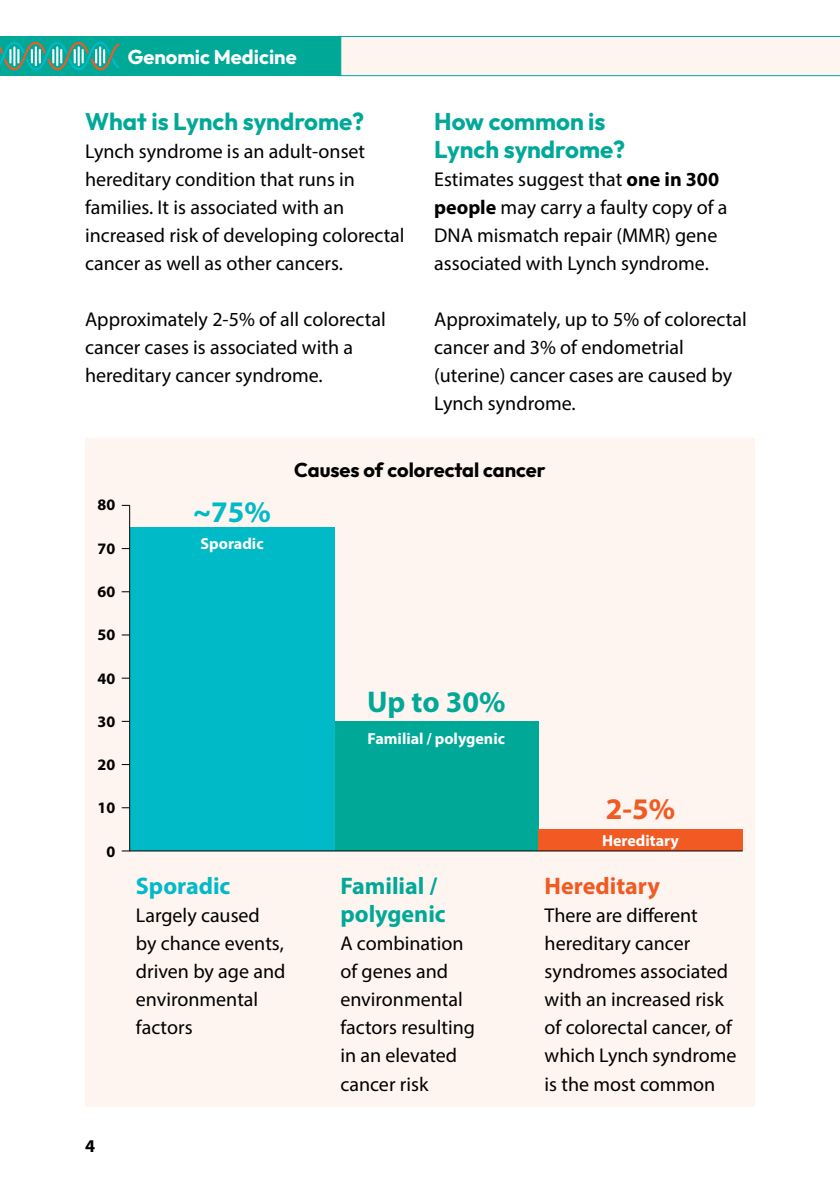
<style>
.page{position:relative;width:840px;height:1191px;background:#fff}
.page>*{position:absolute;margin:0;border:0;box-sizing:border-box;transform-origin:0 0}
.t1{font:700 30px "Myriad Pro";color:#00a898}
.t2{font:700 30px "Myriad Pro";color:#00bac8}
.t3{font:700 30px "Myriad Pro";color:#f15a22}
.t4{font:100 24px/28px "Outfit";color:#00a898}
.t5{font:700 24px/28px "Myriad Pro";color:#00a898}
.t6{font:700 24px "Myriad Pro";color:#f15a22}
.t7{font:700 24px "Myriad Pro";color:#00bac8}
.t8{font:20px/28px "Myriad Pro";color:#000}
.t9{font:100 20px "Outfit";color:#000}
.t10{font:100 20px "Outfit";color:#fff}
.t11{font:700 18px "Myriad Pro";color:#000}
.t12{font:700 16px "Myriad Pro";color:#fff}
.t13{font:700 16px "Myriad Pro";color:#000}
.s1{font-weight:700}
.s2{font-style:italic}
</style>
<div class="page">
<div style="left:0;top:36px;width:340px;height:40px;background:#00a898"></div>
<div style="left:340px;top:36px;width:499px;height:40px;background:#fef4f0"></div>
<svg style="left:0;top:41px;width:120px;height:30px"></svg>
<div style="left:85px;top:438px;width:669px;height:668px;background:#fef4f0"></div>
<div style="left:334px;top:721px;width:204px;height:130px;background:#00a898"></div>
<div style="left:130px;top:527px;width:204px;height:324px;background:#00bac8"></div>
<div style="left:538px;top:829px;width:204px;height:22px;background:#f15a22"></div>
<hr style="left:122px;top:850px;width:620px;height:1px;background:#000">
<hr style="left:129px;top:505px;width:1px;height:346px;background:#000">
<p class="t10" style="left:128px;top:45px;width:170px">Genomic Medicine</p>
<p class="t4" style="left:85px;top:108px;width:280px">What is Lynch syndrome?</p>
<p class="t8" style="left:85px;top:137px;width:321px">Lynch syndrome is an adult-onset hereditary condition that runs in families. It is associated with an increased risk of developing colorectal cancer as well as other cancers.</p>
<p class="t8" style="left:85px;top:305px;width:302px">Approximately 2-5% of all colorectal cancer cases is associated with a hereditary cancer syndrome.</p>
<p class="t4" style="left:434px;top:108px;width:192px">How common is<br>Lynch syndrome?</p>
<p class="t8" style="left:434px;top:165px;width:295px">Estimates suggest that <span class="s1">one in 300 people</span> may carry a faulty copy of a<br>DNA mismatch repair (MMR) gene associated with Lynch syndrome.</p>
<p class="t8" style="left:434px;top:305px;width:314px">Approximately, up to 5% of colorectal cancer and 3% of endometrial (uterine) cancer cases are caused by<br>Lynch syndrome.</p>
<p class="t13" style="left:97px;top:494px;width:19px">80</p>
<p class="t13" style="left:97px;top:538px;width:19px">70</p>
<p class="t13" style="left:97px;top:581px;width:19px">60</p>
<p class="t13" style="left:97px;top:624px;width:19px">50</p>
<p class="t13" style="left:97px;top:667px;width:19px">40</p>
<p class="t13" style="left:97px;top:711px;width:19px">30</p>
<p class="t13" style="left:97px;top:754px;width:19px">20</p>
<p class="t13" style="left:97px;top:797px;width:19px">10</p>
<p class="t13" style="left:106px;top:841px;width:10px">0</p>
<p class="t11" style="left:85px;top:1134px;width:11px">4</p>
<h1 class="t2" style="left:193px;top:492px;width:79px">~75%</h1>
<p class="t12" style="left:200px;top:533px;width:64px">Sporadic</p>
<p class="t9" style="left:294px;top:458px;width:253px">Causes of colorectal cancer</p>
<p class="t7" style="left:136px;top:870px;width:96px">Sporadic</p>
<p class="t8" style="left:136px;top:901px;width:151px">Largely caused by chance events, driven by age and environmental factors</p>
<h1 class="t1" style="left:367px;top:682px;width:140px">Up to 30%</h1>
<p class="t12" style="left:367px;top:728px;width:139px">Familial / polygenic</p>
<p class="t5" style="left:340px;top:871px;width:107px">Familial / polygenic</p>
<p class="t8" style="left:340px;top:929px;width:136px">A combination of genes and environmental factors resulting in an elevated cancer risk</p>
<h1 class="t3" style="left:605px;top:789px;width:71px">2-5%</h1>
<p class="t12" style="left:601px;top:830px;width:78px">Hereditary</p>
<p class="t6" style="left:544px;top:870px;width:117px">Hereditary</p>
<p class="t8" style="left:544px;top:901px;width:193px">There are different hereditary cancer syndromes associated with an increased risk of colorectal cancer<span class="s2">,</span> of which Lynch syndrome is the most common</p>
</div>
